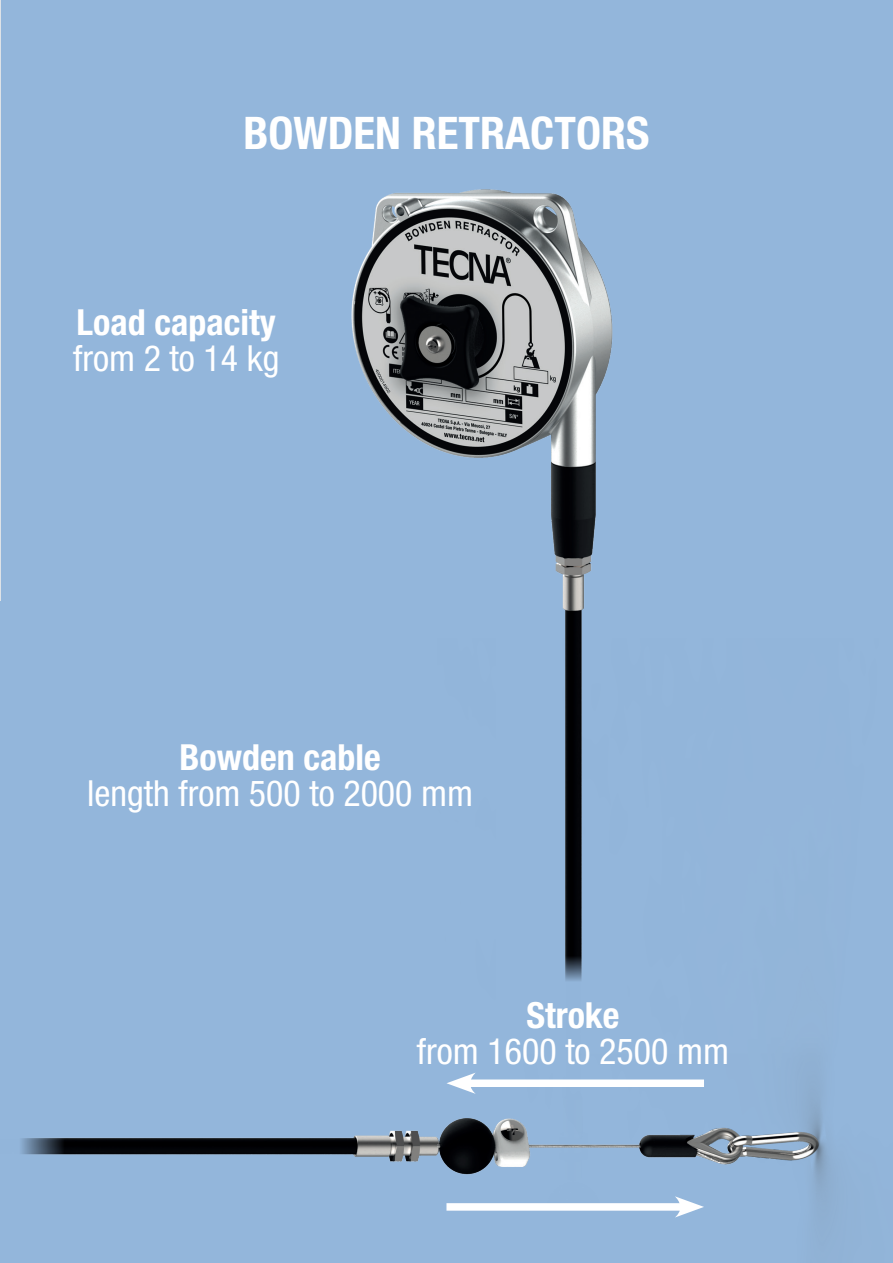
<style>
.page{position:relative;width:893px;height:1263px;background:#93b6db}
.page>*{position:absolute;margin:0;border:0;box-sizing:border-box;transform-origin:0 0}
.t1{font:700 condensed 45px "Helvetica Neue LT Std";color:#fff}
.t2{font:condensed 36px "Helvetica Neue LT Std";color:#fff}
.t3{font:700 condensed 36px "Helvetica Neue LT Std";color:#fff}
</style>
<div class="page">
<img style="left:49px;top:189px;width:782px;height:1021px">
<div style="left:446px;top:1203px;width:241px;height:8px;background:#fff"></div>
<svg style="left:675px;top:1196px;width:29px;height:21px"></svg>
<div style="left:463px;top:1079px;width:241px;height:8px;background:#fff"></div>
<svg style="left:446px;top:1072px;width:30px;height:22px"></svg>
<hr style="left:0;top:0;width:1px;height:601px;background:#e6e7e9">
<p class="t1" style="left:244px;top:106px;width:407px">BOWDEN RETRACTORS</p>
<p class="t3" style="left:77px;top:300px;width:201px">Load capacity</p>
<p class="t2" style="left:73px;top:337px;width:208px">from 2 to 14 kg</p>
<p class="t3" style="left:179px;top:736px;width:203px">Bowden cable</p>
<p class="t2" style="left:87px;top:773px;width:388px">length from 500 to 2000 mm</p>
<p class="t3" style="left:526px;top:993px;width:95px">Stroke</p>
<p class="t2" style="left:417px;top:1030px;width:314px">from 1600 to 2500 mm</p>
</div>
